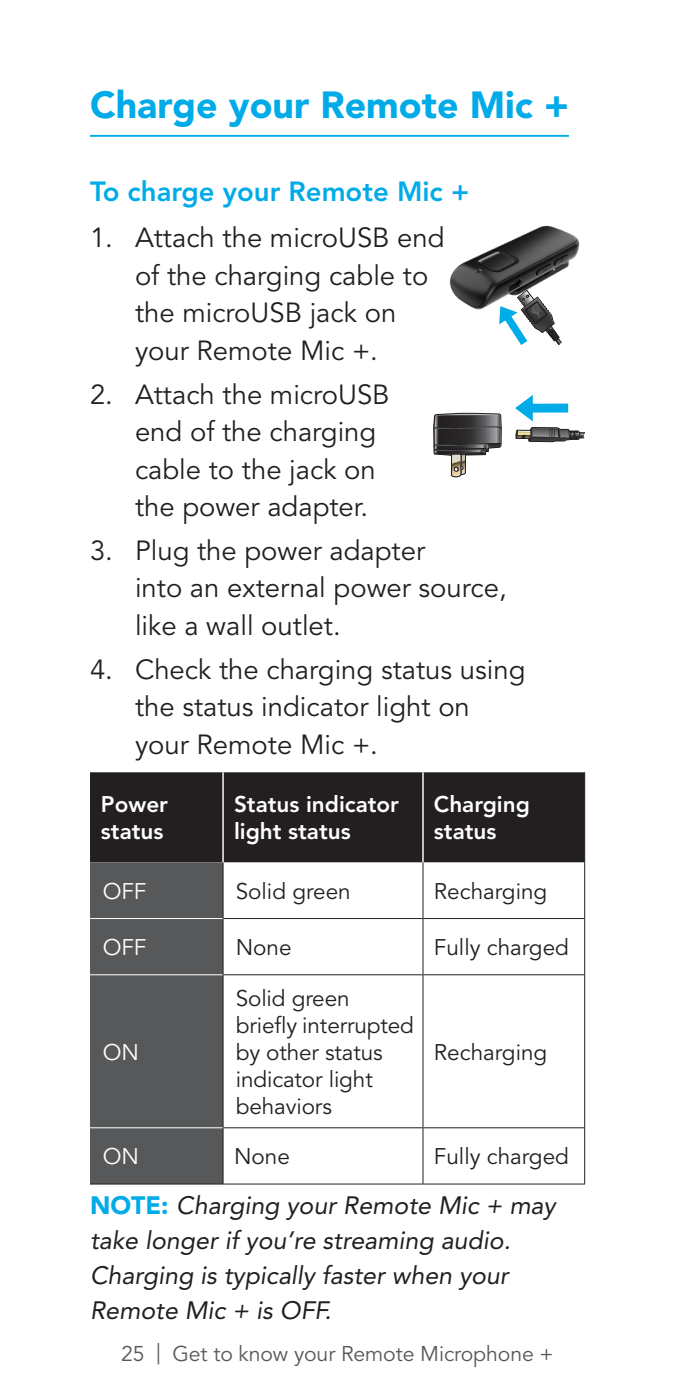
<style>
.page{position:relative;width:675px;height:1395px;background:#fff}
.page>*{position:absolute;margin:0;border:0;box-sizing:border-box;transform-origin:0 0}
.Page_Headline{font:37.5px "Avenir LT SLI Std Black";color:#00abe7}
.t1{font:27.5px/37.5px "Avenir LT SLI Std Book";color:#231f20}
.Body_Copy{font:27.5px "Avenir LT SLI Std Heavy";color:#00abe7}
.Disclaimer{font:25px/35px "Avenir LT SLI Std Oblique";color:#231f20}
.Body_Copy-2{font:22.5px/27px "Avenir LT SLI Std Book";letter-spacing:-.005em;color:#231f20}
.Body_Copy-3{font:22.5px/27px "Avenir LT SLI Std Heavy";color:#fff}
.Body_Copy-4{font:22.5px "Avenir LT SLI Std Book";color:#fff}
.t2{font:21.25px "Avenir LT SLI Std Book";letter-spacing:-.005em;color:#57585a}
.s1{font-family:"Avenir LT SLI Std Black";color:#00abe7}
</style>
<div class="page">
<hr style="left:90px;top:135px;width:479px;height:2px;background:#00abe7">
<div style="left:90px;top:772px;width:494px;height:90px;background:#231f20"></div>
<div style="left:90px;top:862px;width:133px;height:322px;background:#57585a"></div>
<hr style="left:223px;top:918px;width:200px;height:1px;background:#231f20">
<hr style="left:223px;top:974px;width:200px;height:1px;background:#231f20">
<hr style="left:223px;top:1127px;width:200px;height:1px;background:#231f20">
<hr style="left:423px;top:918px;width:161px;height:1px;background:#231f20">
<hr style="left:423px;top:974px;width:161px;height:1px;background:#231f20">
<hr style="left:423px;top:1127px;width:161px;height:1px;background:#231f20">
<hr style="left:584px;top:862px;width:1px;height:57px;background:#231f20">
<hr style="left:584px;top:919px;width:1px;height:56px;background:#231f20">
<hr style="left:584px;top:975px;width:1px;height:153px;background:#231f20">
<hr style="left:584px;top:1128px;width:1px;height:56px;background:#231f20">
<hr style="left:223px;top:862px;width:1px;height:57px;background:#231f20">
<hr style="left:223px;top:919px;width:1px;height:56px;background:#231f20">
<hr style="left:223px;top:975px;width:1px;height:153px;background:#231f20">
<hr style="left:223px;top:1128px;width:1px;height:56px;background:#231f20">
<hr style="left:423px;top:862px;width:1px;height:57px;background:#231f20">
<hr style="left:423px;top:919px;width:1px;height:56px;background:#231f20">
<hr style="left:423px;top:975px;width:1px;height:153px;background:#231f20">
<hr style="left:423px;top:1128px;width:1px;height:56px;background:#231f20">
<hr style="left:422px;top:772px;width:2px;height:90px;background:#fff">
<hr style="left:222px;top:772px;width:2px;height:90px;background:#fff">
<hr style="left:90px;top:918px;width:133px;height:1px;background:#fff">
<hr style="left:90px;top:974px;width:133px;height:1px;background:#fff">
<hr style="left:90px;top:1127px;width:133px;height:1px;background:#fff">
<hr style="left:223px;top:1184px;width:200px;height:1px;background:#231f20">
<hr style="left:423px;top:1184px;width:162px;height:1px;background:#231f20">
<hr style="left:90px;top:1184px;width:133px;height:1px;background:#231f20">
<hr style="left:584px;top:772px;width:1px;height:90px;background:#231f20">
<svg style="left:433px;top:412px;width:69px;height:66px"></svg>
<svg style="left:516px;top:427px;width:69px;height:16px"></svg>
<svg style="left:515px;top:395px;width:53px;height:26px"></svg>
<svg style="left:499px;top:310px;width:63px;height:35px"></svg>
<img style="left:449px;top:225px;width:131px;height:85px">
<p class="Page_Headline" style="left:90px;top:83px;width:480px">Charge your Remote Mic +</p>
<p class="Body_Copy" style="left:90px;top:175px;width:381px">To charge your Remote Mic +</p>
<p class="t1" style="left:135px;top:220px;width:311px;text-indent:-45px">1. Attach the microUSB end of the charging cable to the microUSB jack on your Remote Mic +.</p>
<p class="t1" style="left:135px;top:376px;width:256px;text-indent:-45px">2. Attach the microUSB end of the charging cable to the jack on the power adapter.</p>
<p class="t1" style="left:135px;top:532px;width:373px;text-indent:-45px">3. Plug the power adapter<br>into an external power source, like a wall outlet.</p>
<p class="t1" style="left:135px;top:651px;width:392px;text-indent:-45px">4. Check the charging status using the status indicator light on your Remote Mic +.</p>
<p class="Body_Copy-3" style="left:101px;top:791px;width:69px">Power status</p>
<p class="Body_Copy-3" style="left:234px;top:791px;width:167px">Status indicator light status</p>
<p class="Body_Copy-3" style="left:434px;top:791px;width:97px">Charging status</p>
<p class="Body_Copy-4" style="left:103px;top:878px;width:45px">OFF</p>
<p class="Body_Copy-2" style="left:236px;top:878px;width:116px">Solid green</p>
<p class="Body_Copy-2" style="left:434px;top:878px;width:115px">Recharging</p>
<p class="Body_Copy-4" style="left:103px;top:934px;width:45px">OFF</p>
<p class="Body_Copy-2" style="left:236px;top:935px;width:57px">None</p>
<p class="Body_Copy-2" style="left:434px;top:935px;width:137px">Fully charged</p>
<p class="Body_Copy-4" style="left:103px;top:1039px;width:38px">ON</p>
<p class="Body_Copy-2" style="left:236px;top:985px;width:180px">Solid green briefly interrupted by other status indicator light behaviors</p>
<p class="Body_Copy-2" style="left:434px;top:1039px;width:115px">Recharging</p>
<p class="Body_Copy-4" style="left:103px;top:1144px;width:38px">ON</p>
<p class="Body_Copy-2" style="left:234px;top:1144px;width:57px">None</p>
<p class="Body_Copy-2" style="left:434px;top:1144px;width:137px">Fully charged</p>
<p class="Disclaimer" style="left:90px;top:1189px;width:467px"><span class="s1">NOTE:</span> Charging your Remote Mic + may take longer if you’re streaming audio.<br>Charging is typically faster when your Remote Mic + is OFF.</p>
<p class="t2" style="left:121px;top:1342px;width:434px">25 | Get to know your Remote Microphone +</p>
</div>
